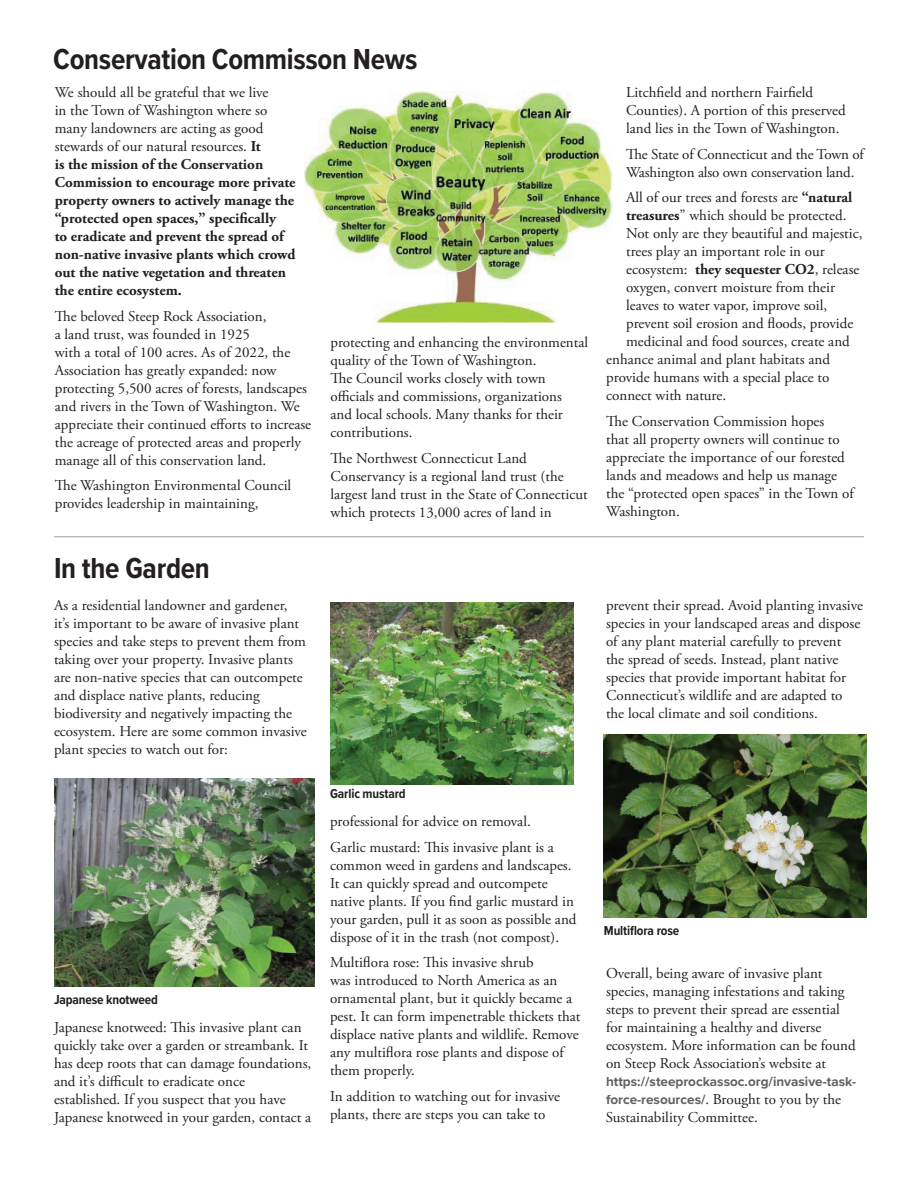
<style>
.page{position:relative;width:918px;height:1188px;background:#fff}
.page>*{position:absolute;margin:0;border:0;box-sizing:border-box;transform-origin:0 0}
.t1{font:700 30px "Proxima Nova Cond";letter-spacing:-.01em;color:#231f20}
.t2{font:15px/18px "Adobe Garamond Pro";color:#231f20}
.t3{font:700 15px/18px "Adobe Garamond Pro";color:#231f20}
.t4{font:700 13.5px "Proxima Nova Cond";letter-spacing:-.01em;color:#231f20}
.t5{font:700 13.5px "Proxima Nova";color:#616164}
.s1{font-weight:400}
.s2{font-weight:700}
.s3{font-family:"Proxima Nova";font-weight:700;font-size:13.5px;color:#616164}
</style>
<div class="page">
<img style="left:305px;top:92px;width:307px;height:230px">
<hr style="left:54px;top:536px;width:810px;height:1px;background:#9d9fa2">
<img style="left:604px;top:734px;width:263px;height:184px">
<img style="left:330px;top:602px;width:244px;height:183px">
<img style="left:54px;top:778px;width:261px;height:208px">
<h1 class="t1" style="left:53px;top:37px;width:366px">Conservation Commisson News</h1>
<p class="t3" style="left:55px;top:84px;width:242px"><span class="s1">We should all be grateful that we live<br>in the Town of Washington where so many landowners are acting as good stewards of our natural resources.</span> It<br>is the mission of the Conservation Commission to encourage more private property owners to actively manage the “protected open spaces,” specifically<br>to eradicate and prevent the spread of non-native invasive plants which crowd out the native vegetation and threaten the entire ecosystem.</p>
<p class="t2" style="left:55px;top:308px;width:258px">The beloved Steep Rock Association,<br>a land trust, was founded in 1925<br>with a total of 100 acres. As of 2022, the Association has greatly expanded: now protecting 5,500 acres of forests, landscapes and rivers in the Town of Washington. We appreciate their continued efforts to increase the acreage of protected areas and properly manage all of this conservation land.</p>
<p class="t2" style="left:55px;top:477px;width:238px">The Washington Environmental Council provides leadership in maintaining,</p>
<h1 class="t1" style="left:54px;top:546px;width:157px">In the Garden</h1>
<p class="t2" style="left:54px;top:597px;width:254px">As a residential landowner and gardener,<br>it’s important to be aware of invasive plant species and take steps to prevent them from taking over your property. Invasive plants are non-native species that can outcompete and displace native plants, reducing biodiversity and negatively impacting the ecosystem. Here are some common invasive plant species to watch out for:</p>
<p class="t4" style="left:54px;top:990px;width:106px">Japanese knotweed</p>
<p class="t2" style="left:54px;top:1019px;width:259px">Japanese knotweed: This invasive plant can quickly take over a garden or streambank. It has deep roots that can damage foundations, and it’s difficult to eradicate once established. If you suspect that you have Japanese knotweed in your garden, contact a</p>
<p class="t2" style="left:330px;top:334px;width:259px">protecting and enhancing the environmental quality of the Town of Washington.<br>The Council works closely with town officials and commissions, organizations<br>and local schools. Many thanks for their contributions.</p>
<p class="t2" style="left:330px;top:450px;width:259px">The Northwest Connecticut Land Conservancy is a regional land trust (the largest land trust in the State of Connecticut which protects 13,000 acres of land in</p>
<p class="t4" style="left:330px;top:784px;width:77px">Garlic mustard</p>
<p class="t2" style="left:330px;top:809px;width:225px;line-height:25.5px">professional for advice on removal.<br>Garlic mustard: This invasive plant is a</p>
<p class="t2" style="left:330px;top:857px;width:248px">common weed in gardens and landscapes.<br>It can quickly spread and outcompete native plants. If you find garlic mustard in your garden, pull it as soon as possible and dispose of it in the trash (not compost).</p>
<p class="t2" style="left:330px;top:954px;width:252px">Multiflora rose: This invasive shrub<br>was introduced to North America as an ornamental plant, but it quickly became a pest. It can form impenetrable thickets that displace native plants and wildlife. Remove any multiflora rose plants and dispose of them properly.</p>
<p class="t2" style="left:330px;top:1088px;width:232px">In addition to watching out for invasive plants, there are steps you can take to</p>
<p class="t2" style="left:626px;top:84px;width:221px">Litchfield and northern Fairfield<br>Counties). A portion of this preserved land lies in the Town of Washington.</p>
<p class="t2" style="left:626px;top:146px;width:239px">The State of Connecticut and the Town of<br>Washington also own conservation land.</p>
<p class="t2" style="left:626px;top:189px;width:228px">All of our trees and forests are <span class="s2">“natural</span></p>
<p class="t2" style="left:626px;top:207px;width:222px"><span class="s2">treasures</span>” which should be protected.</p>
<p class="t2" style="left:626px;top:225px;width:238px">Not only are they beautiful and majestic,</p>
<p class="t2" style="left:626px;top:243px;width:200px">trees play an important role in our</p>
<p class="t2" style="left:626px;top:261px;width:235px">ecosystem: <span class="s2">they sequester CO2</span>, release</p>
<p class="t2" style="left:626px;top:279px;width:210px">oxygen, convert moisture from their</p>
<p class="t2" style="left:626px;top:297px;width:203px">leaves to water vapor, improve soil,</p>
<p class="t2" style="left:626px;top:315px;width:229px">prevent soil erosion and floods, provide</p>
<p class="t2" style="left:626px;top:333px;width:225px">medicinal and food sources, create and</p>
<p class="t2" style="left:606px;top:351px;width:225px">enhance animal and plant habitats and</p>
<p class="t2" style="left:606px;top:369px;width:225px">provide humans with a special place to</p>
<p class="t2" style="left:606px;top:387px;width:121px">connect with nature.</p>
<p class="t2" style="left:606px;top:413px;width:249px">The Conservation Commission hopes<br>that all property owners will continue to appreciate the importance of our forested lands and meadows and help us manage the “protected open spaces” in the Town of Washington.</p>
<p class="t2" style="left:606px;top:597px;width:259px">prevent their spread. Avoid planting invasive species in your landscaped areas and dispose of any plant material carefully to prevent the spread of seeds. Instead, plant native species that provide important habitat for Connecticut’s wildlife and are adapted to the local climate and soil conditions.</p>
<p class="t4" style="left:604px;top:921px;width:77px">Multiflora rose</p>
<p class="t2" style="left:606px;top:965px;width:251px">Overall, being aware of invasive plant species, managing infestations and taking steps to prevent their spread are essential for maintaining a healthy and diverse ecosystem. More information can be found on Steep Rock Association’s website at</p>
<p class="t5" style="left:606px;top:1071px;width:252px">https://steeprockassoc.org/invasive-task-</p>
<p class="t2" style="left:606px;top:1091px;width:237px"><span class="s3">force-resources/</span>. Brought to you by the<br>Sustainability Committee.</p>
</div>
